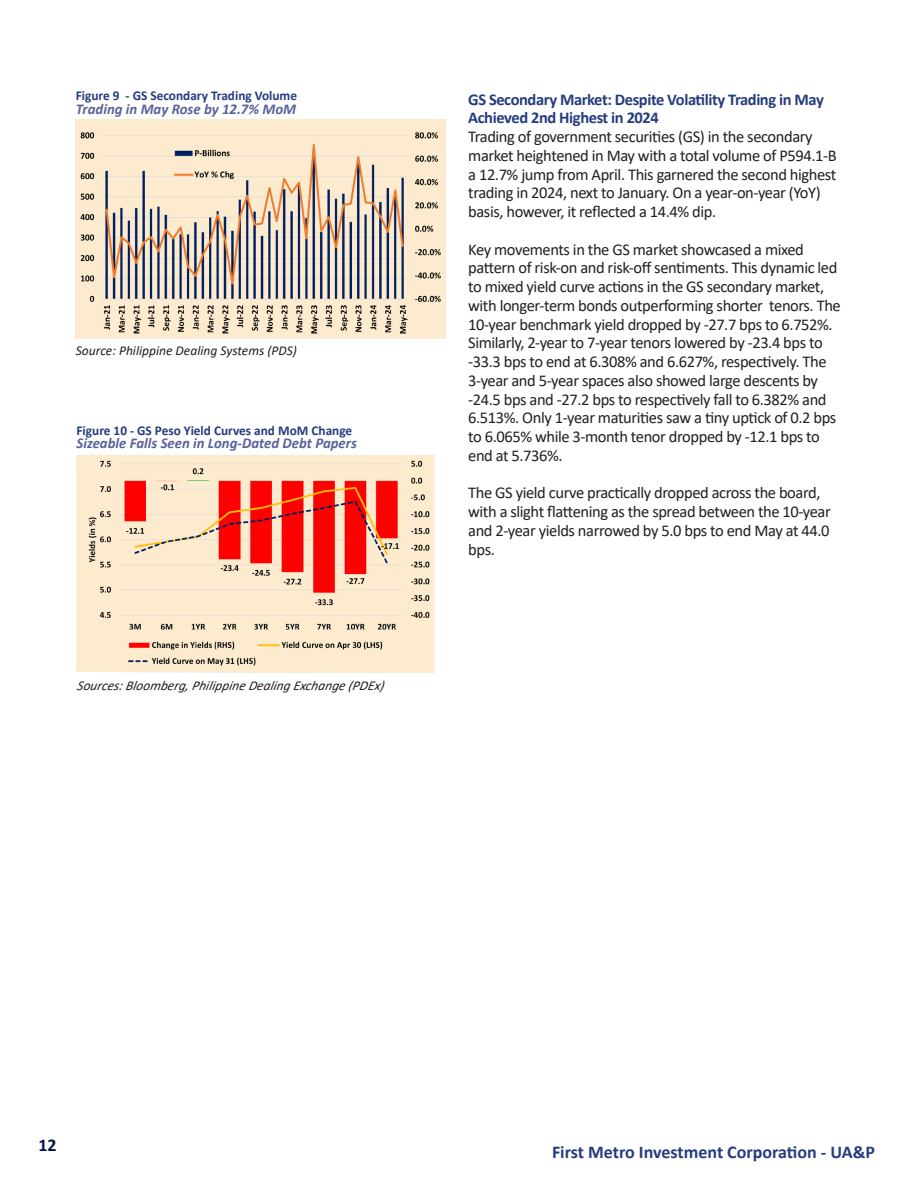
<style>
.page{position:relative;width:918px;height:1188px;background:#fff}
.page>*{position:absolute;margin:0;border:0;box-sizing:border-box;transform-origin:0 0}
.t1{font:700 18px "Calibri";color:#253c7e}
.t2{font:700 18px "Calibri";color:#001654}
.t3{font:16.5px/18.8px "Calibri";letter-spacing:-.025em;color:#231f20}
.t4{font:700 16.5px/18.8px "Calibri";letter-spacing:-.025em;color:#253c7e}
.Graph_Label{font:italic 700 15px "Calibri";color:#58639a}
.Source{font:italic 13.5px "Calibri";color:#231f20}
.Graph_Label-2{font:700 13.5px "Calibri";color:#253c7e}
</style>
<div class="page">
<img style="left:75px;top:120px;width:371px;height:218px">
<img style="left:77px;top:455px;width:358px;height:218px">
<p class="Graph_Label-2" style="left:76px;top:86px;width:223px">Figure 9 - GS Secondary Trading Volume</p>
<p class="Graph_Label" style="left:76px;top:98px;width:222px">Trading in May Rose by 12.7% MoM</p>
<p class="Source" style="left:76px;top:341px;width:223px">Source: Philippine Dealing Systems (PDS)</p>
<p class="Graph_Label-2" style="left:77px;top:421px;width:277px">Figure 10 - GS Peso Yield Curves and MoM Change</p>
<p class="Graph_Label" style="left:77px;top:433px;width:282px">Sizeable Falls Seen in Long-Dated Debt Papers</p>
<p class="Source" style="left:77px;top:676px;width:309px">Sources:Bloomberg, Philippine Dealing Exchange (PDEx)</p>
<p class="t4" style="left:468px;top:90px;width:357px">GS Secondary Market: Despite Volatility Trading in May<br>Achieved 2nd Highest in 2024</p>
<p class="t3" style="left:468px;top:127px;width:370px">Trading of government securities (GS) in the secondary market heightened in May with a total volume of P594.1-B a 12.7% jump from April. This garnered the second highest trading in 2024, next to January. On a year-on-year (YoY) basis, however, it reflected a 14.4% dip.</p>
<p class="t3" style="left:468px;top:239px;width:374px">Key movements in the GS market showcased a mixed pattern of risk-on and risk-off sentiments. This dynamic led to mixed yield curve actions in the GS secondary market, with longer-term bonds outperforming shorter tenors. The 10-year benchmark yield dropped by -27.7 bps to 6.752%.<br>Similarly, 2-year to 7-year tenors lowered by -23.4 bps to -33.3 bps to end at 6.308% and 6.627%, respectively. The 3-year and 5-year spaces also showed large descents by -24.5 bps and -27.2 bps to respectively fall to 6.382% and 6.513%. Only 1-year maturities saw a tiny uptick of 0.2 bps to 6.065% while 3-month tenor dropped by -12.1 bps to end at 5.736%.</p>
<p class="t3" style="left:468px;top:483px;width:364px">The GS yield curve practically dropped across the board, with a slight flattening as the spread between the 10-year and 2-year yields narrowed by 5.0 bps to end May at 44.0 bps.</p>
<p class="t2" style="left:39px;top:1133px;width:20px">12</p>
<p class="t1" style="left:552px;top:1139px;width:324px">First Metro Investment Corporation - UA&amp;P</p>
</div>
